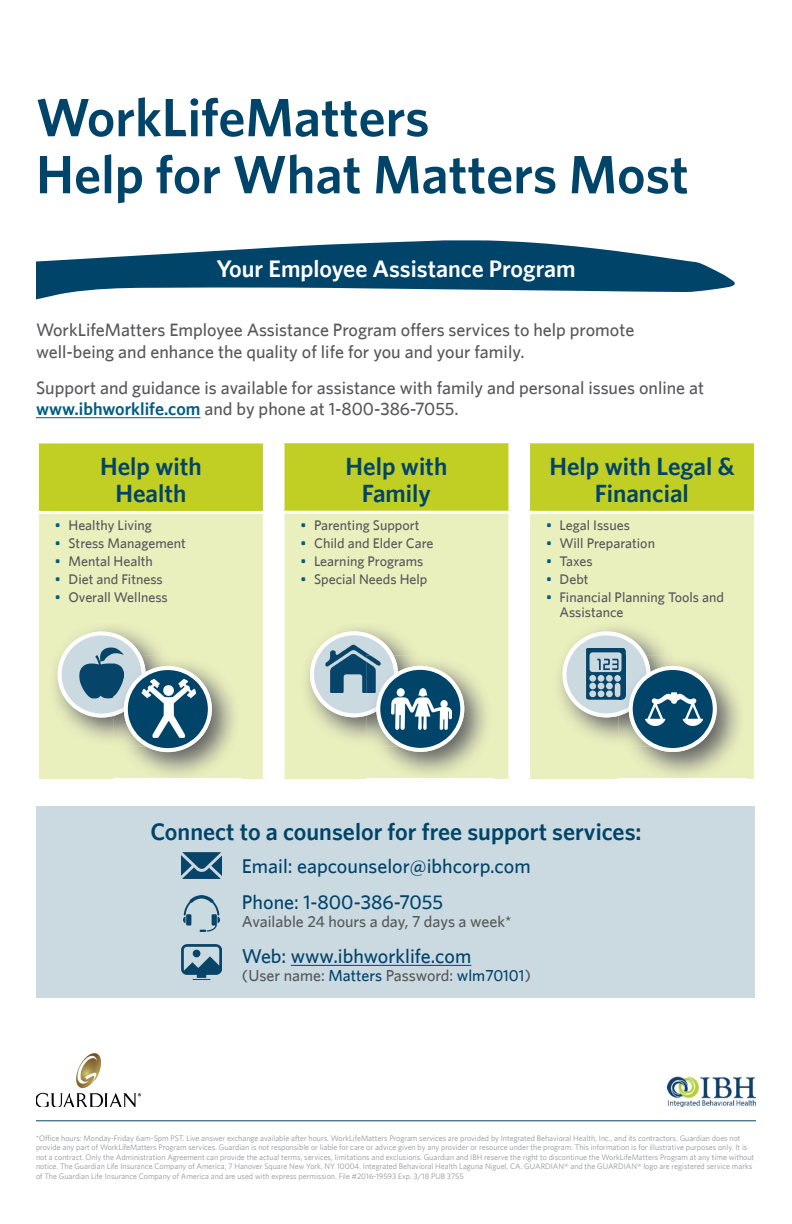
<style>
.page{position:relative;width:792px;height:1224px;background:#fff}
.page>*{position:absolute;margin:0;border:0;box-sizing:border-box;transform-origin:0 0}
.t1{font:600 54px/57px "Whitney";color:#00446a}
.t2{font:600 25px/27px "Whitney";color:#00446a;text-align:center}
.t3{font:600 24px "Whitney";color:#00446a}
.t4{font:600 24px "Whitney";color:#fff}
.t5{font:500 20px/36px "Whitney";color:#00446a}
.t6{font:500 18px/21.6px "Whitney";color:#57585a}
.t7{font:500 16px "Whitney";color:#57585a}
.t8{font:500 14px/15px "Whitney";color:#57585a}
.t9{font:8px/9.6px "Whitney";color:#939598}
.s1{font-weight:600;color:#005c82}
.s2{color:#005c82}
.s3{color:#00446a}
</style>
<div class="page">
<svg style="left:36px;top:240px;width:699px;height:59px;fill:#00446a"></svg>
<hr style="left:36px;top:418px;width:165px;height:1px;background:#005c82">
<hr style="left:36px;top:1121px;width:720px;height:1px;background:#00446a">
<img style="left:36px;top:1054px;width:105px;height:53px">
<img style="left:667px;top:1076px;width:89px;height:31px">
<div style="left:38px;top:442px;width:226px;height:70px;background:#c1ce23"></div>
<div style="left:38px;top:512px;width:226px;height:268px;background:#eaf0bd"></div>
<hr style="left:36px;top:440px;width:230px;height:3px;background:#fff">
<hr style="left:36px;top:443px;width:3px;height:68px;background:#fff">
<hr style="left:263px;top:443px;width:3px;height:68px;background:#fff">
<hr style="left:36px;top:511px;width:230px;height:3px;background:#fff">
<hr style="left:36px;top:514px;width:3px;height:265px;background:#fff">
<hr style="left:263px;top:514px;width:3px;height:265px;background:#fff">
<hr style="left:36px;top:779px;width:230px;height:3px;background:#fff">
<img style="left:54px;top:627px;width:79px;height:76px">
<img style="left:114px;top:674px;width:127px;height:105px">
<svg style="left:58px;top:632px;width:154px;height:120px"></svg>
<img style="left:79px;top:647px;width:45px;height:51px">
<img style="left:114px;top:656px;width:10px;height:42px">
<img style="left:141px;top:679px;width:55px;height:59px">
<div style="left:283px;top:442px;width:227px;height:70px;background:#c1ce23"></div>
<div style="left:283px;top:512px;width:227px;height:268px;background:#eaf0bd"></div>
<hr style="left:282px;top:440px;width:229px;height:3px;background:#fff">
<hr style="left:282px;top:443px;width:3px;height:68px;background:#fff">
<hr style="left:508px;top:443px;width:3px;height:68px;background:#fff">
<hr style="left:282px;top:511px;width:229px;height:3px;background:#fff">
<hr style="left:282px;top:514px;width:3px;height:265px;background:#fff">
<hr style="left:508px;top:514px;width:3px;height:265px;background:#fff">
<hr style="left:282px;top:779px;width:229px;height:3px;background:#fff">
<img style="left:366px;top:674px;width:128px;height:105px">
<div style="left:529px;top:442px;width:226px;height:70px;background:#c1ce23"></div>
<div style="left:529px;top:512px;width:226px;height:268px;background:#eaf0bd"></div>
<hr style="left:527px;top:440px;width:230px;height:3px;background:#fff">
<hr style="left:527px;top:443px;width:3px;height:68px;background:#fff">
<hr style="left:754px;top:443px;width:3px;height:68px;background:#fff">
<hr style="left:527px;top:511px;width:230px;height:3px;background:#fff">
<hr style="left:527px;top:514px;width:3px;height:265px;background:#fff">
<hr style="left:754px;top:514px;width:3px;height:265px;background:#fff">
<hr style="left:527px;top:779px;width:230px;height:3px;background:#fff">
<img style="left:619px;top:674px;width:127px;height:105px">
<svg style="left:562px;top:631px;width:155px;height:121px"></svg>
<svg style="left:310px;top:631px;width:154px;height:121px"></svg>
<img style="left:392px;top:689px;width:59px;height:40px">
<img style="left:586px;top:648px;width:40px;height:52px">
<img style="left:619px;top:656px;width:7px;height:44px">
<img style="left:645px;top:692px;width:58px;height:34px">
<div style="left:36px;top:807px;width:720px;height:191px;background:#cbdae1"></div>
<hr style="left:291px;top:965px;width:180px;height:1px;background:#00446a">
<img style="left:182px;top:852px;width:39px;height:26px">
<img style="left:183px;top:896px;width:37px;height:36px">
<img style="left:181px;top:944px;width:41px;height:36px">
<h1 class="t1" style="left:36px;top:87px;width:654px">WorkLifeMatters<br>Help for What Matters Most</h1>
<h3 class="t4" style="left:216px;top:254px;width:361px">Your Employee Assistance Program</h3>
<h3 class="t6" style="left:36px;top:319px;width:600px">WorkLifeMatters Employee Assistance Program offers services to help promote well-being and enhance the quality of life for you and your family.</h3>
<h3 class="t6" style="left:36px;top:376px;width:670px">Support and guidance is available for assistance with family and personal issues online at <span class="s1">www.ibhworklife.com</span> and by phone at 1-800-386-7055.</h3>
<h2 class="t2" style="left:100px;top:452px;width:103px">Help with<br>Health</h2>
<h3 class="t8" style="left:55px;top:517px;width:98px"><span class="s2">•</span> Healthy Living</h3>
<h3 class="t8" style="left:55px;top:535px;width:132px"><span class="s2">•</span> Stress Management</h3>
<h3 class="t8" style="left:55px;top:553px;width:99px"><span class="s2">•</span> Mental Health</h3>
<h3 class="t8" style="left:55px;top:571px;width:109px"><span class="s2">•</span> Diet and Fitness</h3>
<h3 class="t8" style="left:55px;top:589px;width:114px"><span class="s2">•</span> Overall Wellness</h3>
<h2 class="t2" style="left:346px;top:452px;width:103px">Help with<br>Family</h2>
<h3 class="t8" style="left:301px;top:517px;width:121px"><span class="s2">•</span> Parenting Support</h3>
<h3 class="t8" style="left:301px;top:535px;width:135px"><span class="s2">•</span> Child and Elder Care</h3>
<h3 class="t8" style="left:301px;top:553px;width:124px"><span class="s2">•</span> Learning Programs</h3>
<h3 class="t8" style="left:301px;top:571px;width:128px"><span class="s2">•</span> Special Needs Help</h3>
<h2 class="t2" style="left:549px;top:452px;width:187px">Help with Legal &amp;<br>Financial</h2>
<h3 class="t8" style="left:546px;top:517px;width:85px"><span class="s2">•</span> Legal Issues</h3>
<h3 class="t8" style="left:546px;top:535px;width:111px"><span class="s2">•</span> Will Preparation</h3>
<h3 class="t8" style="left:546px;top:553px;width:48px"><span class="s2">•</span> Taxes</h3>
<h3 class="t8" style="left:546px;top:571px;width:44px"><span class="s2">•</span> Debt</h3>
<h3 class="t8" style="left:560px;top:589px;width:166px;text-indent:-13px"><span class="s2">•</span> Financial Planning Tools and<br>Assistance</h3>
<h3 class="t3" style="left:150px;top:817px;width:493px">Connect to a counselor for free support services:</h3>
<h3 class="t5" style="left:242px;top:847px;width:290px">Email: eapcounselor@ibhcorp.com<br>Phone: 1-800-386-7055</h3>
<h3 class="t7" style="left:242px;top:911px;width:271px">Available 24 hours a day, 7 days a week*</h3>
<h3 class="t5" style="left:242px;top:937px;width:231px">Web: www.ibhworklife.com</h3>
<h3 class="t7" style="left:242px;top:965px;width:291px">(User name: <span class="s3">Matters</span> Password: <span class="s3">wlm70101</span>)</h3>
<p class="t9" style="left:36px;top:1133px;width:720px">*Office hours: Monday-Friday 6am-5pm PST. Live answer exchange available after hours. WorkLifeMatters Program services are provided by Integrated Behavioral Health, Inc., and its contractors. Guardian does not provide any part of WorkLifeMatters Program services. Guardian is not responsible or liable for care or advice given by any provider or resource under the program. This information is for illustrative purposes only. It is not a contract. Only the Administration Agreement can provide the actual terms, services, limitations and exclusions. Guardian and IBH reserve the right to discontinue the WorkLifeMatters Program at any time without notice. The Guardian Life Insurance Company of America, 7 Hanover Square New York, NY 10004. Integrated Behavioral Health Laguna Niguel, CA. GUARDIAN® and the GUARDIAN® logo are registered service marks of The Guardian Life Insurance Company of America and are used with express permission. File #2016-19593 Exp. 3/18 PUB 3755</p>
</div>
